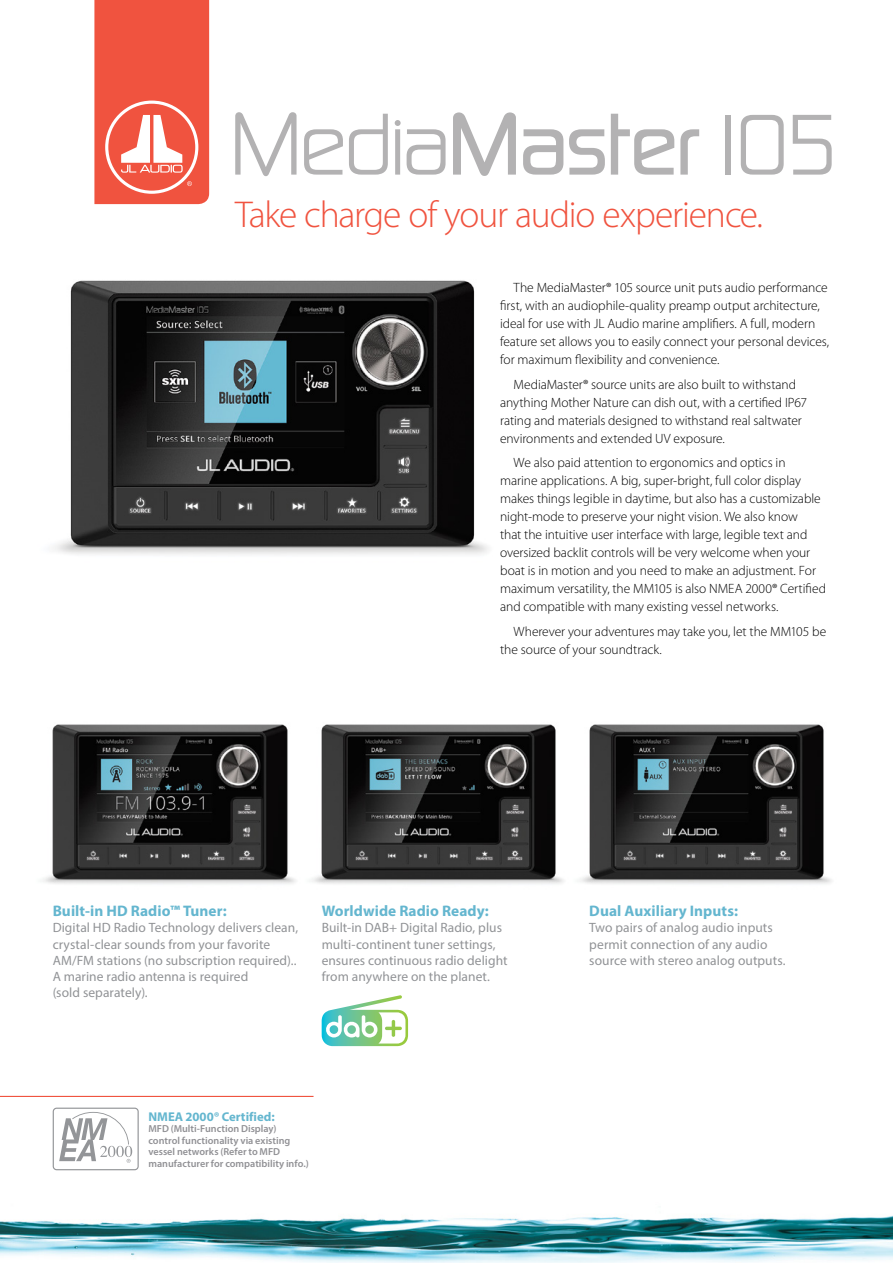
<style>
.page{position:relative;width:893px;height:1263px;background:#fff}
.page>*{position:absolute;margin:0;border:0;box-sizing:border-box;transform-origin:0 0}
.product_body{font:300 37.5px "Myriad Pro";letter-spacing:-.035em;color:#f0533f}
.t1{font:700 15.3px "Myriad Pro";letter-spacing:.005em;color:#64b6cf}
.body{font:300 13.5px/18px "Myriad Pro";letter-spacing:-.005em;color:#000}
.t2{font:13.5px/16.2px "Myriad Pro";letter-spacing:.005em;color:#919396}
.Product_Captions_-_C{font:700 12.75px "Myriad Pro";color:#64b6cf}
.Product_Captions_-_C-2{font:600 10.2px/11.4px "Myriad Pro";color:#919195}
</style>
<div class="page">
<img style="left:0;top:1152px;width:893px;height:111px">
<img style="left:580px;top:724px;width:252px;height:160px">
<img style="left:55px;top:280px;width:433px;height:275px">
<img style="left:43px;top:724px;width:253px;height:160px">
<img style="left:312px;top:724px;width:252px;height:160px">
<svg style="left:53px;top:1107px;width:86px;height:63px"></svg>
<svg style="left:235px;top:112px;width:62px;height:64px"></svg>
<svg style="left:304px;top:129px;width:39px;height:46px"></svg>
<svg style="left:349px;top:114px;width:39px;height:61px"></svg>
<svg style="left:395px;top:120px;width:6px;height:55px"></svg>
<svg style="left:407px;top:129px;width:39px;height:46px"></svg>
<svg style="left:453px;top:112px;width:63px;height:64px"></svg>
<svg style="left:523px;top:129px;width:40px;height:46px"></svg>
<svg style="left:569px;top:129px;width:36px;height:46px"></svg>
<svg style="left:611px;top:114px;width:63px;height:61px"></svg>
<svg style="left:680px;top:129px;width:19px;height:46px"></svg>
<div style="left:725px;top:115px;width:6px;height:60px;background:#b3b2b3"></div>
<svg style="left:741px;top:115px;width:43px;height:60px"></svg>
<svg style="left:793px;top:115px;width:39px;height:60px"></svg>
<svg style="left:322px;top:995px;width:86px;height:51px"></svg>
<hr style="left:0;top:1096px;width:314px;height:1px;background:#f0533f">
<svg style="left:94px;top:0;width:115px;height:204px;background:#f16957"></svg>
<p class="product_body" style="left:235px;top:192px;width:529px">Take charge of your audio experience.</p>
<p class="body" style="left:500px;top:278px;width:331px;text-indent:14px">The MediaMaster® 105 source unit puts audio performance first, with an audiophile-quality preamp output architecture, ideal for use with JL Audio marine amplifiers. A full, modern feature set allows you to easily connect your personal devices, for maximum flexibility and convenience.</p>
<p class="body" style="left:500px;top:375px;width:309px;text-indent:14px">MediaMaster® source units are also built to withstand anything Mother Nature can dish out, with a certified IP67 rating and materials designed to withstand real saltwater environments and extended UV exposure.</p>
<p class="body" style="left:500px;top:454px;width:327px;text-indent:14px">We also paid attention to ergonomics and optics in marine applications. A big, super-bright, full color display makes things legible in daytime, but also has a customizable night-mode to preserve your night vision. We also know<br>that the intuitive user interface with large, legible text and oversized backlit controls will be very welcome when your boat is in motion and you need to make an adjustment. For maximum versatility, the MM105 is also NMEA 2000® Certified and compatible with many existing vessel networks.</p>
<p class="body" style="left:500px;top:622px;width:328px;text-indent:14px">Wherever your adventures may take you, let the MM105 be the source of your soundtrack.</p>
<p class="t1" style="left:53px;top:901px;width:176px">Built-in HD Radio™ Tuner:</p>
<p class="t2" style="left:53px;top:920px;width:247px">Digital HD Radio Technology delivers clean, crystal-clear sounds from your favorite AM/FM stations (no subscription required)..<br>A marine radio antenna is required<br>(sold separately).</p>
<p class="t1" style="left:322px;top:901px;width:169px">Worldwide Radio Ready:</p>
<p class="t2" style="left:322px;top:920px;width:187px">Built-in DAB+ Digital Radio, plus multi-continent tuner settings, ensures continuous radio delight from anywhere on the planet.</p>
<p class="Product_Captions_-_C" style="left:148px;top:1108px;width:128px">NMEA 2000® Certified:</p>
<p class="Product_Captions_-_C-2" style="left:148px;top:1123px;width:162px">MFD (Multi-Function Display) control functionality via existing vessel networks (Refer to MFD manufacturer for compatibility info.)</p>
<p class="t1" style="left:589px;top:901px;width:150px">Dual Auxiliary Inputs:</p>
<p class="t2" style="left:589px;top:920px;width:198px">Two pairs of analog audio inputs permit connection of any audio source with stereo analog outputs.</p>
</div>
